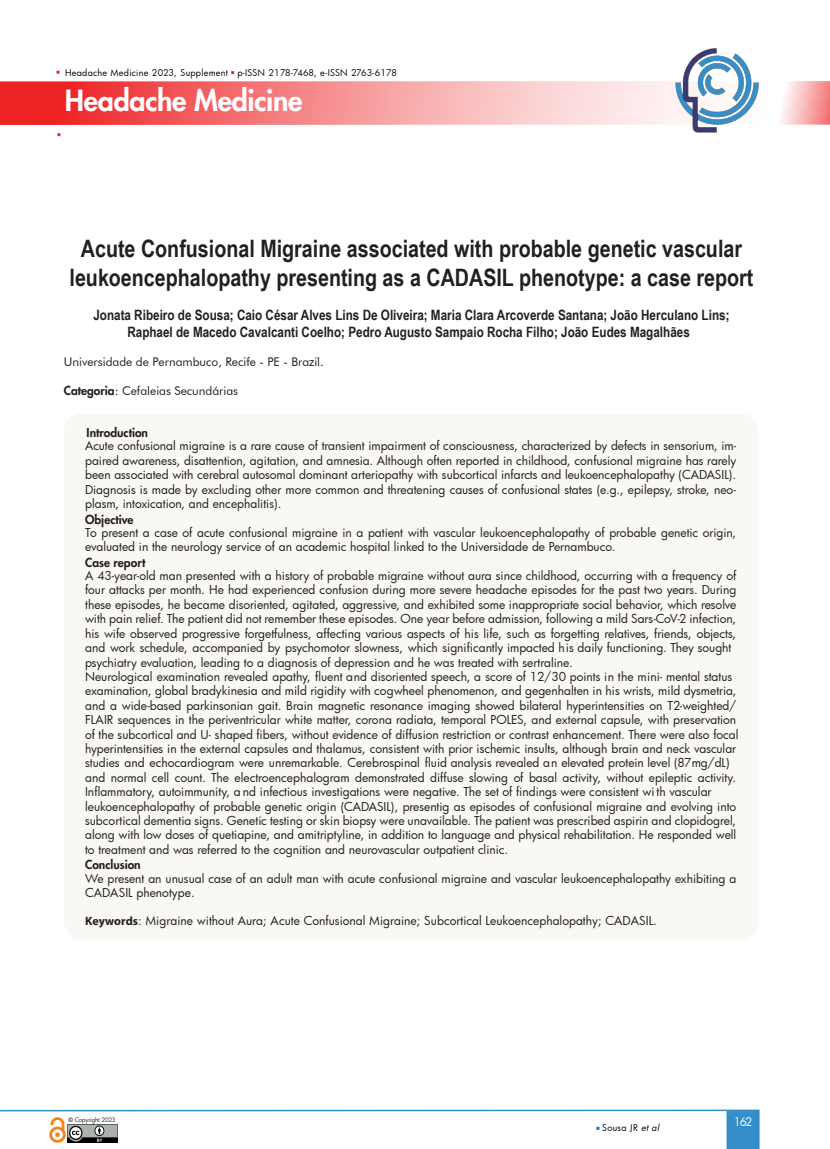
<style>
.page{position:relative;width:830px;height:1149px;background:#fff}
.page>*{position:absolute;margin:0;border:0;box-sizing:border-box;transform-origin:0 0}
.t1{font:800 28.5px "Futura";letter-spacing:-.01em;color:#fff}
.t2{font:700 24px/28.8px "Arial Narrow";color:#231f20;text-align:center}
.t3{font:700 14.25px/17.1px "Arial Narrow";color:#231f20;text-align:center}
.t4{font:12px/14.4px "Futura";color:#231f20}
.t5{font:12px "Futura BT";color:#231f20}
.t6{font:11.55px "Futura";color:#fff}
.t7{font:9px "Futura";letter-spacing:.025em;color:#040503}
.t8{font:6px "Futura";letter-spacing:-.02em;color:#231f20}
.s1{font-family:"Myriad Pro"}
.s2{font-family:"Futura";font-weight:800}
.s3{font-weight:800}
.s4{font-family:"Myriad Pro";font-weight:700}
.s5{font-family:"Arial";font-weight:700}
.s6{font-style:italic}
</style>
<div class="page">
<svg style="left:0;top:81px;width:829px;height:44px;background:#f69394"></svg>
<svg style="left:726px;top:1109px;width:33px;height:39px"></svg>
<hr style="left:0;top:1109px;width:726px;height:1px;background:#338eca">
<img style="left:67px;top:1124px;width:50px;height:18px">
<img style="left:49px;top:1117px;width:17px;height:25px">
<img style="left:674px;top:48px;width:85px;height:85px">
<div style="left:64px;top:413px;width:693px;height:527px;background:#f9f8f5;border-radius:18px"></div>
<p class="t7" style="left:65px;top:66px;width:333px">Headache Medicine 2023, Supplement p-ISSN 2178-7468, e-ISSN 2763-6178</p>
<h1 class="t1" style="left:65px;top:83px;width:239px">Headache Medicine</h1>
<p class="t2" style="left:69px;top:233px;width:685px">Acute Confusional Migraine associated with probable genetic vascular leukoencephalopathy presenting as a CADASIL phenotype: a case report</p>
<p class="t3" style="left:93px;top:305px;width:637px">Jonata Ribeiro de Sousa; Caio César Alves Lins De Oliveira; Maria Clara Arcoverde Santana; João Herculano Lins;<br>Raphael de Macedo Cavalcanti Coelho; Pedro Augusto Sampaio Rocha Filho; João Eudes Magalhães</p>
<p class="t5" style="left:64px;top:354px;width:261px">Universidade de Pernambuco, Recife - PE - Bra<span class="s1">z</span>il.</p>
<p class="t5" style="left:64px;top:383px;width:176px"><span class="s2">Categoria</span>: Cefaleias Secundárias</p>
<p class="t4" style="left:85px;top:425px;width:652px"><span class="s3">Introduction<br></span>Acute confusional migraine is a rare cause of transient impairment of consciousness, characterized by defects in sensorium, im&shy;paired awareness, disattention, agitation, and amnesia. Although often reported in childhood, confusional migraine has rarely been associated with cerebral autosomal dominant arteriopathy with subcortical infarcts and leukoencephalopathy (CADASIL).<br>Diagnosis is made by excluding other more common and threatening causes of confusional states (e.g., epilepsy, stroke, neo&shy;plasm, intoxication, and encephalitis).<br><span class="s3">Objective</span></p>
<p class="t4" style="left:85px;top:524px;width:652px;line-height:14.9px">To present a case of acute confusional migraine in a patient with vascular leukoencephalopathy of probable genetic origin, evaluated in the neurology service of an academic hospital linked to the Universidade de Pernambuco.<br><span class="s3">Case report</span></p>
<p class="t4" style="left:85px;top:568px;width:654px">A 43-year-old man presented with a history of probable migraine without aura since childhood, occurring with a frequency of four attacks per month. He had experienced confusion during more severe headache episodes for the past two years. During these episodes, he became disoriented, agitated, aggressive, and exhibited some inappropriate social behavior, which resolve with pain relief. The patient did not remember these episodes. One year before admission, following a mild Sars-CoV-2 infection, his wife observed progressive forgetfulness, affecting various aspects of his life, such as forgetting relatives, friends, objects, and work schedule, accompanied by psychomotor slowness, which significantly impacted his daily functioning. They sought psychiatry evaluation, leading to a diagnosis of depression and he was treated with sertraline.<br>Neurological examination revealed apathy, fluent and disoriented speech, a score of 12/30 points in the mini- mental status examination, global bradykinesia and mild rigidity with cogwheel phenomenon, and gegenhalten in his wrists, mild dysmetria, and a wide-based parkinsonian gait. Brain magnetic resonance imaging showed bilateral hyperintensities on T2-weighted/ FLAIR sequences in the periventricular white matter, corona radiata, temporal POLES, and external capsule, with preservation of the subcortical and U- shaped fibers, without evidence of diffusion restriction or contrast enhancement. There were also focal hyperintensities in the external capsules and thalamus, consistent with prior ischemic insults, although brain and neck vascular studies and echocardiogram were unremarkable. Cerebrospinal fluid analysis revealed an elevated protein level (87mg/dL) and normal cell count. The electroencephalogram demonstrated diffuse slowing of basal activity, without epileptic activity.<br>Inflammatory, autoimmunity, a nd infectious investigations were negative. The set of findings were consistent wi th vascular leukoencephalopathy of probable genetic origin (CADASIL), presentig as episodes of confusional migraine and evolving into subcortical dementia signs. Genetic testing or skin biopsy were unavailable. The patient was prescribed aspirin and clopidogrel, along with low doses of quetiapine, and amitriptyline, in addition to language and physical rehabilitation. He responded well to treatment and was referred to the cognition and neurovascular outpatient clinic.<br><span class="s3">Conclusion</span></p>
<p class="t4" style="left:85px;top:870px;width:652px">We present an unusual case of an adult man with acute confusional migraine and vascular leukoencephalopathy exhibiting a<br>CADASIL phenotype.</p>
<p class="t4" style="left:85px;top:912px;width:573px"><span class="s4">Keywords</span>: Migraine without Aura; Acute Confusional Migraine; Subcortical Leukoencephalopathy; CADASIL.</p>
<p class="t8" style="left:69px;top:1114px;width:48px"><span class="s5">©</span> Copyright 2023</p>
<p class="t7" style="left:602px;top:1121px;width:60px">Sousa JR <span class="s6">et al</span></p>
<p class="t6" style="left:733px;top:1113px;width:20px">162</p>
</div>
